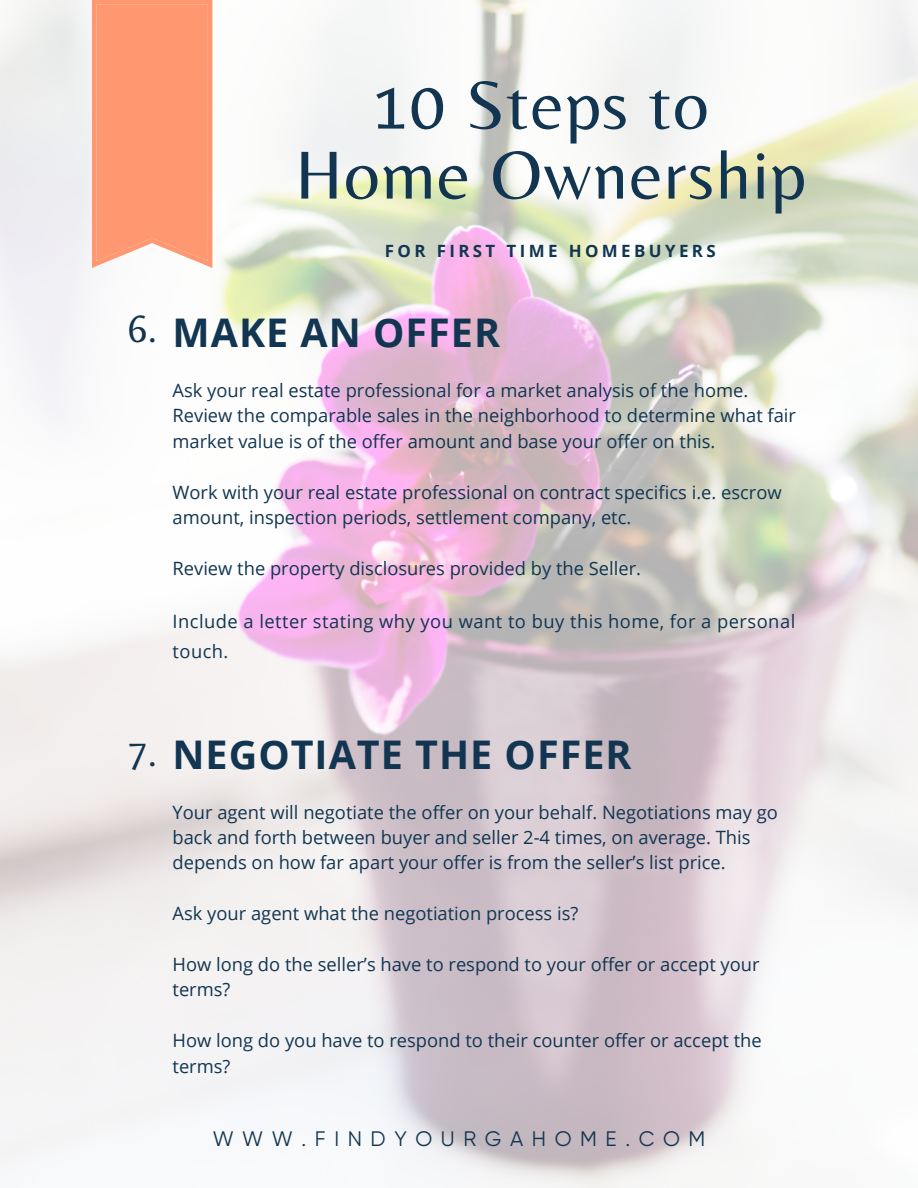
<style>
.page{position:relative;width:918px;height:1188px;background:#fff}
.page>*{position:absolute;margin:0;border:0;box-sizing:border-box;transform-origin:0 0}
.t1{font:70.5px "Belleza";letter-spacing:.02em;color:#123651}
.t2{font:700 39.45px "Open Sans";letter-spacing:.025em;color:#123651}
.t3{font:39.45px "Belleza";color:#123651}
.t4{font:21px "Gilroy";letter-spacing:.41em;color:#123651}
.t5{font:18.3px/25.3px "Open Sans";color:#123651}
.t6{font:18.3px/30.8px "Open Sans";letter-spacing:.025em;color:#123651}
.t7{font:700 16.95px "Open Sans";letter-spacing:.2em;color:#123651}
</style>
<div class="page">
<img style="left:0;top:0;width:918px;height:1188px">
<div style="left:92px;top:0;width:120px;height:268px;background:#ff9770"></div>
<p class="t1" style="left:373px;top:63px;width:337px">10 Steps to</p>
<p class="t1" style="left:295px;top:133px;width:512px">Home Ownership</p>
<p class="t7" style="left:385px;top:239px;width:332px">FOR FIRST TIME HOMEBUYERS</p>
<p class="t3" style="left:128px;top:305px;width:31px">6.</p>
<p class="t2" style="left:173px;top:305px;width:329px">MAKE AN OFFER</p>
<p class="t5" style="left:173px;top:377px;width:625px">Ask your real estate professional for a market analysis of the home.<br>Review the comparable sales in the neighborhood to determine what fair market value is of the offer amount and base your offer on this.</p>
<p class="t5" style="left:173px;top:479px;width:611px">Work with your real estate professional on contract specifics i.e. escrow amount, inspection periods, settlement company, etc.</p>
<p class="t5" style="left:173px;top:555px;width:470px">Review the property disclosures provided by the Seller.</p>
<p class="t6" style="left:173px;top:605px;width:624px">Include a letter stating why you want to buy this home, for a personal touch.</p>
<p class="t3" style="left:128px;top:730px;width:31px">7.</p>
<p class="t2" style="left:173px;top:727px;width:461px">NEGOTIATE THE OFFER</p>
<p class="t5" style="left:173px;top:799px;width:607px">Your agent will negotiate the offer on your behalf. Negotiations may go back and forth between buyer and seller 2-4 times, on average. This depends on how far apart your offer is from the seller’s list price.</p>
<p class="t5" style="left:173px;top:900px;width:407px">Ask your agent what the negotiation process is?</p>
<p class="t5" style="left:173px;top:951px;width:589px">How long do the seller’s have to respond to your offer or accept your terms?</p>
<p class="t5" style="left:173px;top:1027px;width:591px">How long do you have to respond to their counter offer or accept the terms?</p>
<p class="t4" style="left:213px;top:1127px;width:494px">WWW.FINDYOURGAHOME.COM</p>
</div>
